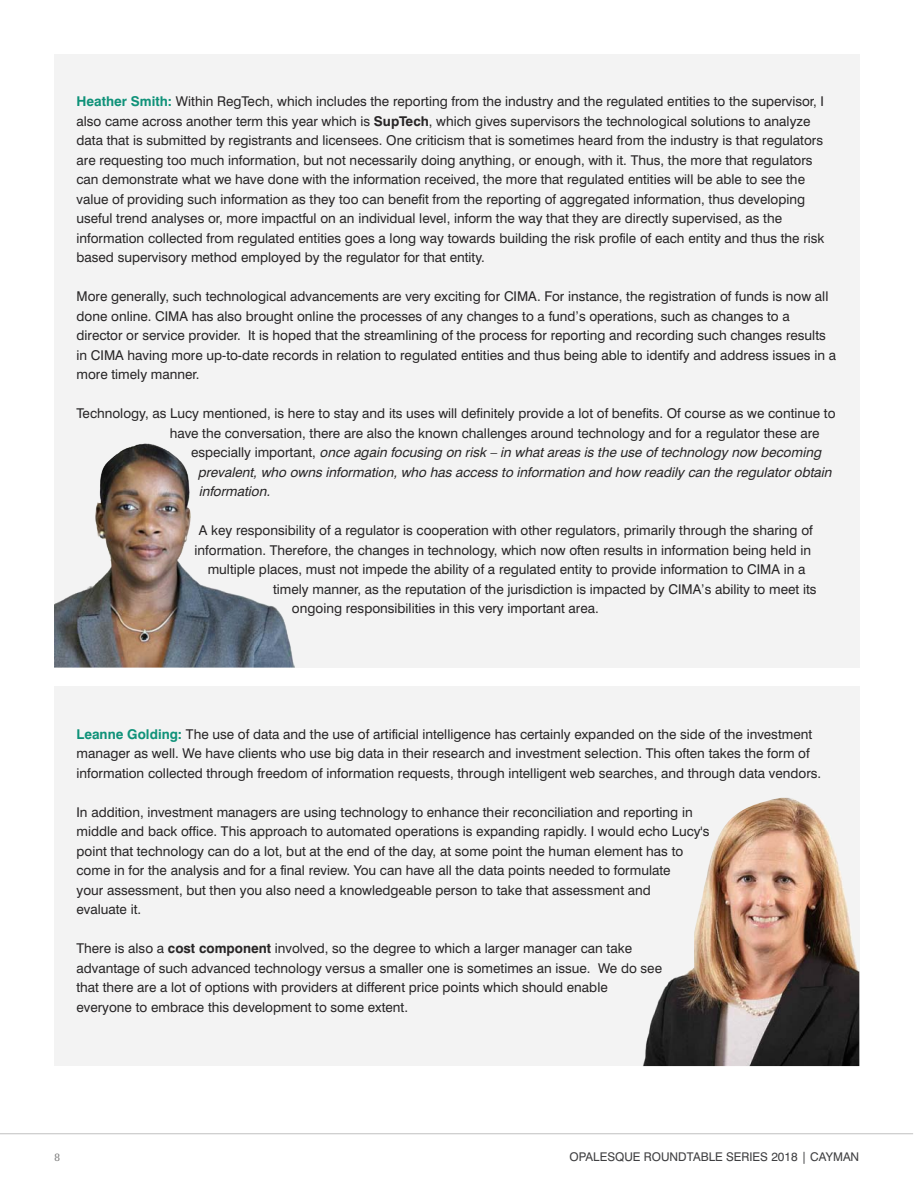
<style>
.page{position:relative;width:914px;height:1188px;background:#fff}
.page>*{position:absolute;margin:0;border:0;box-sizing:border-box;transform-origin:0 0}
.t1{font:13.5px/19.5px "Swiss 721 BT";color:#272526}
.t2{font:italic 13.5px/19.5px "Swiss 721 BT";color:#272526}
.t3{font:12px "Swiss 721 BT";color:#3f3f41}
.t4{font:12px "Rotis Serif";color:#808080}
.s1{font-weight:700;color:#0f9279}
.s2{font-weight:700}
.s3{font-style:normal}
</style>
<div class="page">
<hr style="left:0;top:1134px;width:913px;height:1px;background:#c0c0c0">
<div style="left:54px;top:54px;width:806px;height:614px;background:#f3f3f3"></div>
<img style="left:54px;top:443px;width:241px;height:225px">
<div style="left:54px;top:687px;width:806px;height:379px;background:#f3f3f3"></div>
<img style="left:643px;top:798px;width:216px;height:268px">
<p class="t1" style="left:76px;top:92px;width:749px"><span class="s1">Heather Smith:</span> Within RegTech, which includes the reporting from the industry and the regulated entities to the supervisor, I also came across another term this year which is <span class="s2">SupTech</span>, which gives supervisors the technological solutions to analyze data that is submitted by registrants and licensees. One criticism that is sometimes heard from the industry is that regulators are requesting too much information, but not necessarily doing anything, or enough, with it. Thus, the more that regulators can demonstrate what we have done with the information received, the more that regulated entities will be able to see the value of providing such information as they too can benefit from the reporting of aggregated information, thus developing useful trend analyses or, more impactful on an individual level, inform the way that they are directly supervised, as the information collected from regulated entities goes a long way towards building the risk profile of each entity and thus the risk based supervisory method employed by the regulator for that entity.</p>
<p class="t1" style="left:76px;top:287px;width:761px">More generally, such technological advancements are very exciting for CIMA. For instance, the registration of funds is now all done online. CIMA has also brought online the processes of any changes to a fund’s operations, such as changes to a director or service provider. It is hoped that the streamlining of the process for reporting and recording such changes results in CIMA having more up-to-date records in relation to regulated entities and thus being able to identify and address issues in a more timely manner.</p>
<p class="t1" style="left:170px;top:404px;width:667px;text-indent:-93px">Technology, as Lucy mentioned, is here to stay and its uses will definitely provide a lot of benefits. Of course as we continue to have the conversation, there are also the known challenges around technology and for a regulator these are</p>
<p class="t2" style="left:198px;top:443px;width:639px;text-indent:-7px"><span class="s3">e s p e c i a l l y i m p o r t a n t ,</span> once again focusing on risk – in whatareas is the use oftechnology now becoming prevalent,who owns information,who has access to information and how readily can the regulatorobtain information.</p>
<p class="t1" style="left:199px;top:521px;width:615px">A key responsibility of a regulator is cooperation with other regulators, primarily through the sharing of</p>
<p class="t1" style="left:195px;top:540px;width:618px">information. Therefore, the changes in technology, which now often results in information being held in</p>
<p class="t1" style="left:208px;top:560px;width:599px">multiple places, must not impede the ability of a regulated entity to provide information to CIMA in a</p>
<p class="t1" style="left:273px;top:579px;width:545px">timely manner, as the reputation of the jurisdiction is impacted by CIMA’s ability to meet its</p>
<p class="t1" style="left:292px;top:599px;width:308px">ongoing responsibilities in this very important area.</p>
<p class="t1" style="left:76px;top:724px;width:746px"><span class="s1">Leanne Golding:</span> The use of data and the use of artificial intelligence has certainly expanded on the side of the investment manager as well. We have clients who use big data in their research and investment selection. This often takes the form of information collected through freedom of information requests, through intelligent web searches, and through data vendors.</p>
<p class="t1" style="left:76px;top:802px;width:634px">In addition, investment managers are using technology to enhance their reconciliation and reporting in middle and back office. This approach to automated operations is expanding rapidly. I would echo Lucy's point that technology can do a lot, but at the end of the day, at some point the human element has to come in for the analysis and for a final review. You can have all the data points needed to formulate<br>your assessment, but then you also need a knowledgeable person to take that assessment and<br>evaluate it.</p>
<p class="t1" style="left:76px;top:939px;width:587px">There is also a <span class="s2">cost component</span> involved, so the degree to which a larger manager can take advantage of such advanced technology versus a smaller one is sometimes an issue. We do see that there are a lot of options with providers at different price points which should enable everyone to embrace this development to some extent.</p>
<p class="t4" style="left:54px;top:1150px;width:8px">8</p>
<p class="t3" style="left:569px;top:1150px;width:291px">OPALESQUE ROUNDTABLE SERIES 2018 | CAYMAN</p>
</div>
